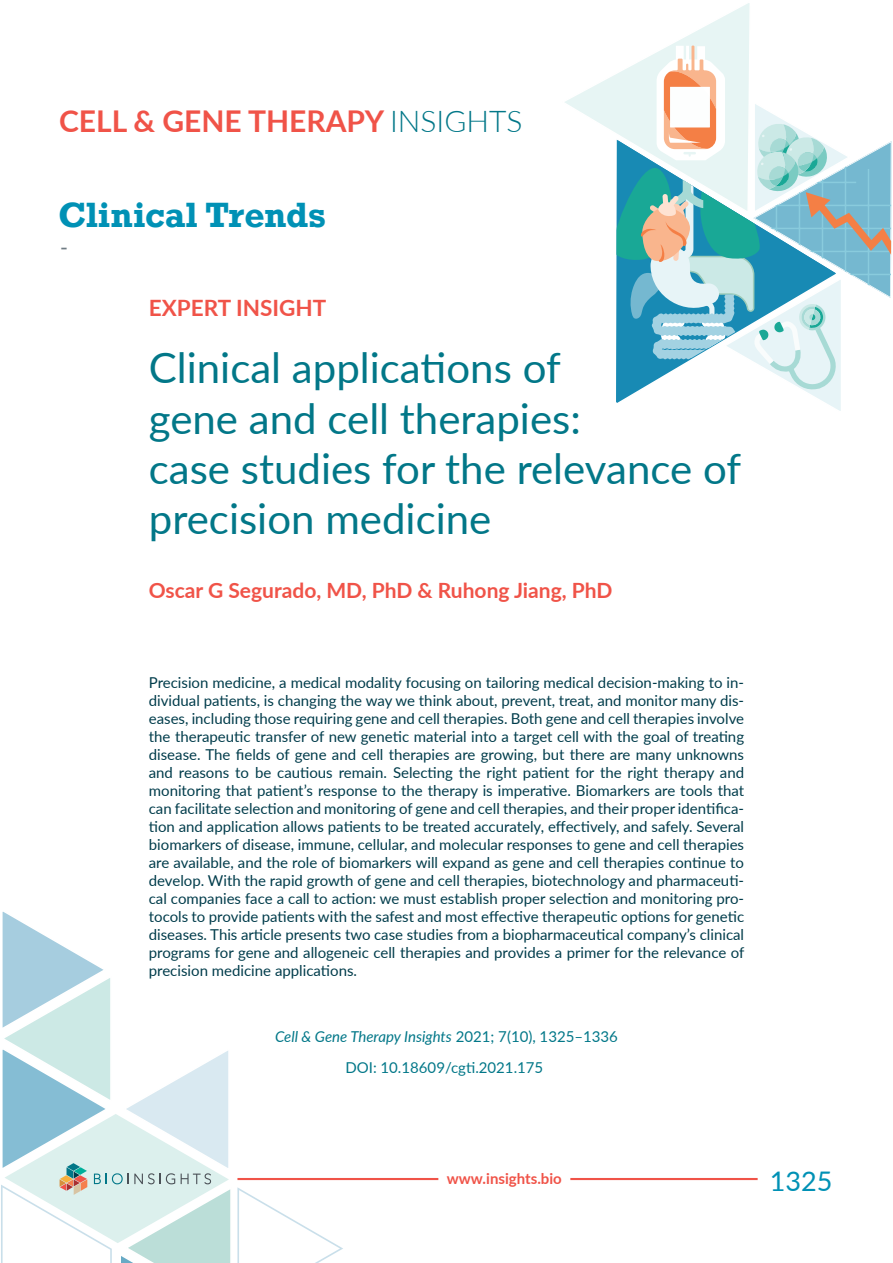
<style>
.page{position:relative;width:893px;height:1263px;background:#fff}
.page>*{position:absolute;margin:0;border:0;box-sizing:border-box;transform-origin:0 0}
.articletitle{font:42px/50.4px "Lato";color:#027788}
.t1{font:700 33px "Rockwell";color:#0091b5}
.t2{font:700 30px "Lato";color:#f05348}
.t3{font:27px "Lato";color:#0091b5}
.articletype{font:700 22.5px "Lato";color:#f05348}
.t4{font:500 21.15px "Lato";color:#707c84}
.authors{font:700 21px "Lato";color:#f05348}
.abstract{font:15px/18px "Lato";color:#003c4b;text-align:justify}
.subtopub{font:italic 15px "Lato";color:#027788}
._1stpgDOI{font:15px "Lato";color:#027788}
.t5{font:700 15px "Lato";color:#f05348}
.s1{font-weight:300;color:#027788}
.s2{font-style:normal}
</style>
<div class="page">
<hr style="left:237px;top:1178px;width:571px;height:2px;background:#f05348">
<div style="left:438px;top:1166px;width:132px;height:17px;background:#fff"></div>
<svg style="left:1px;top:912px;width:342px;height:351px"></svg>
<svg style="left:565px;top:3px;width:327px;height:408px"></svg>
<div style="left:758px;top:1174px;width:83px;height:17px;background:#fff"></div>
<h3 class="t2" style="left:59px;top:99px;width:465px">CELL &amp; GENE THERAPY <span class="s1">INSIGHTS</span></h3>
<h2 class="t1" style="left:58px;top:193px;width:269px">Clinical Trends</h2>
<h3 class="t4" style="left:60px;top:232px;width:9px">-</h3>
<p class="articletype" style="left:149px;top:291px;width:179px">EXPERT INSIGHT</p>
<p class="articletitle" style="left:149px;top:341px;width:594px">Clinical applications of<br>gene and cell therapies:<br>case studies for the relevance of precision medicine</p>
<p class="authors" style="left:149px;top:575px;width:465px">Oscar G Segurado, MD, PhD &amp; Ruhong Jiang, PhD</p>
<p class="abstract" style="left:149px;top:673px;width:597px">Precision medicine, a medical modality focusing on tailoring medical decision-making to in&shy;dividual patients, is changing the way we think about, prevent, treat, and monitor many dis&shy;eases, including those requiring gene and cell therapies. Both gene and cell therapies involve the therapeutic transfer of new genetic material into a target cell with the goal of treating disease. The fields of gene and cell therapies are growing, but there are many unknowns and reasons to be cautious remain. Selecting the right patient for the right therapy and monitoring that patient’s response to the therapy is imperative. Biomarkers are tools that can facilitate selection and monitoring of gene and cell therapies, and their proper identifica&shy;tion and application allows patients to be treated accurately, effectively, and safely. Several biomarkers of disease, immune, cellular, and molecular responses to gene and cell therapies are available, and the role of biomarkers will expand as gene and cell therapies continue to develop. With the rapid growth of gene and cell therapies, biotechnology and pharmaceuti&shy;cal companies face a call to action: we must establish proper selection and monitoring pro&shy;tocols to provide patients with the safest and most effective therapeutic options for genetic diseases. This article presents two case studies from a biopharmaceutical company’s clinical programs for gene and allogeneic cell therapies and provides a primer for the relevance of precision medicine applications.</p>
<p class="subtopub" style="left:275px;top:1025px;width:344px">Cell &amp; Gene Therapy Insights <span class="s2">2021; 7(10), 1325–1336</span></p>
<p class="_1stpgDOI" style="left:345px;top:1056px;width:199px">DOI: 10.18609/cgti.2021.175</p>
<p class="t5" style="left:447px;top:1167px;width:116px">www.insights.bio</p>
<h3 class="t3" style="left:770px;top:1162px;width:64px">1325</h3>
</div>
